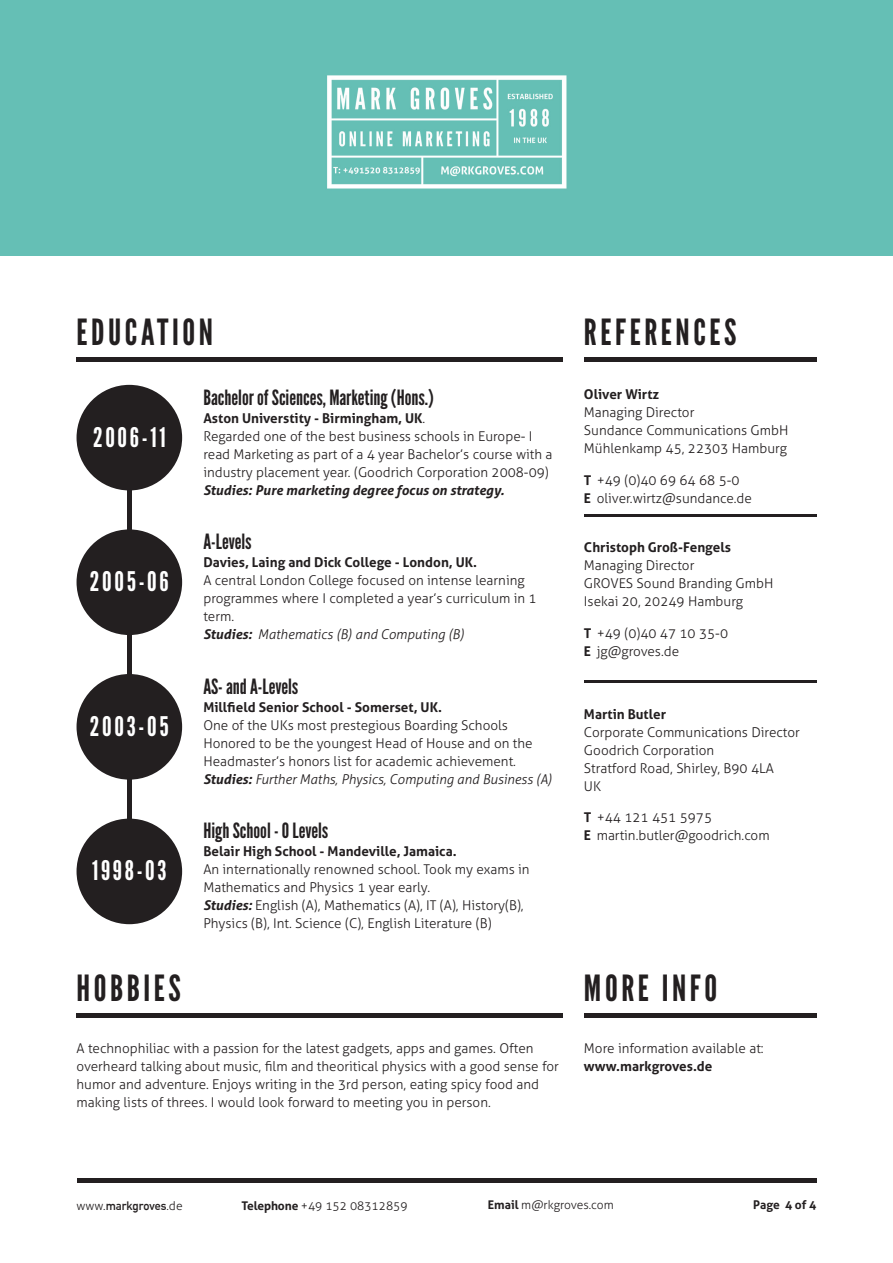
<style>
.page{position:relative;width:893px;height:1263px;background:#fff}
.page>*{position:absolute;margin:0;border:0;box-sizing:border-box;transform-origin:0 0}
.Body{font:36px "League Gothic";letter-spacing:.1em;color:#231f20}
.Body-2{font:27px "League Gothic";letter-spacing:.1em;color:#fff}
.t1{font:21px "League Gothic";color:#231f20}
.t2{font:300 13.5px/18px "Aller";color:#231f20}
.t3{font:700 13.5px "Aller";color:#231f20}
.t4{font:italic 300 13.5px "Aller";color:#231f20}
.t5{font:italic 700 13.5px "Aller";color:#231f20}
.t6{font:300 12px "Aller";color:#231f20}
.t7{font:12px "Alte DIN1451 Mittelschrift";color:#231f20}
.t8{font:700 12px "Aller";letter-spacing:-.005em;color:#231f20}
.s1{font-weight:300}
.s2{font-weight:700}
.s3{font-weight:700;font-style:italic}
.s4{font-family:"Aller";font-weight:300}
</style>
<div class="page">
<div style="left:0;top:0;width:893px;height:255px;background:#65bfb5"></div>
<hr style="left:77px;top:1178px;width:739px;height:4px;background:#231f20">
<hr style="left:127px;top:395px;width:4px;height:511px;background:#231f20">
<hr style="left:584px;top:514px;width:232px;height:2px;background:#231f20">
<hr style="left:584px;top:680px;width:232px;height:3px;background:#231f20">
<hr style="left:77px;top:357px;width:486px;height:4px;background:#231f20">
<hr style="left:77px;top:1013px;width:486px;height:4px;background:#231f20">
<hr style="left:584px;top:357px;width:232px;height:4px;background:#231f20">
<div style="left:77px;top:385px;width:105px;height:105px;background:#231f20;border-radius:50%"></div>
<div style="left:77px;top:529px;width:105px;height:106px;background:#231f20;border-radius:50%"></div>
<div style="left:77px;top:674px;width:105px;height:106px;background:#231f20;border-radius:50%"></div>
<div style="left:77px;top:819px;width:105px;height:105px;background:#231f20;border-radius:50%"></div>
<hr style="left:584px;top:1013px;width:232px;height:4px;background:#231f20">
<p class="Body" style="left:77px;top:311px;width:138px">EDUCATION</p>
<p class="Body-2" style="left:93px;top:421px;width:74px">2006-11</p>
<p class="Body-2" style="left:90px;top:565px;width:80px">2005-06</p>
<p class="Body-2" style="left:90px;top:710px;width:80px">2003-05</p>
<p class="Body-2" style="left:92px;top:854px;width:76px">1998-03</p>
<p class="Body" style="left:77px;top:967px;width:106px">HOBBIES</p>
<p class="t1" style="left:203px;top:384px;width:232px">Bachelor of Sciences, Marketing (Hons.)</p>
<p class="t3" style="left:203px;top:409px;width:223px">Aston Universtity - Birmingham, UK<span class="s1">.</span></p>
<p class="t2" style="left:203px;top:427px;width:351px">Regarded one of the best business schools in Europe- I read Marketing as part of a 4 year Bachelor’s course with a industry placement year. (Goodrich Corporation 2008-09)</p>
<p class="t5" style="left:203px;top:481px;width:302px">Studies: Pure marketing degree focus on strategy.</p>
<p class="t1" style="left:203px;top:529px;width:50px">A-Levels</p>
<p class="t3" style="left:203px;top:554px;width:275px">Davies, Laing and Dick College - London, UK.</p>
<p class="t2" style="left:203px;top:571px;width:335px">A central London College focused on intense learning programmes where I completed a year’s curriculum in 1 term.</p>
<p class="t4" style="left:203px;top:626px;width:262px"><span class="s2">Studies:</span> Mathematics (B) and Computing (B)</p>
<p class="t1" style="left:203px;top:674px;width:96px">AS- and A-Levels</p>
<p class="t3" style="left:203px;top:699px;width:240px">Millfield Senior School - Somerset, UK.</p>
<p class="t2" style="left:203px;top:716px;width:331px">One of the UKs most prestegious Boarding Schools<br>Honored to be the youngest Head of House and on the<br>Headmaster’s honors list for academic achievement.</p>
<p class="t4" style="left:203px;top:771px;width:350px"><span class="s2">Studies:</span> Further Maths, Physics, Computing and Business (A)</p>
<p class="t1" style="left:203px;top:818px;width:126px">High School - O Levels</p>
<p class="t3" style="left:203px;top:843px;width:255px">Belair High School - Mandeville, Jamaica.</p>
<p class="t2" style="left:203px;top:860px;width:328px">An internationally renowned school. Took my exams in<br>Mathematics and Physics 1 year early.</p>
<p class="t2" style="left:203px;top:896px;width:322px"><span class="s3">Studies:</span> English (A), Mathematics (A), IT (A), History(B),<br>Physics (B), Int. Science (C), English Literature (B)</p>
<p class="Body" style="left:584px;top:311px;width:154px">REFERENCES</p>
<p class="t3" style="left:584px;top:386px;width:77px">Oliver Wirtz</p>
<p class="t2" style="left:584px;top:403px;width:112px">Managing Director</p>
<p class="t2" style="left:584px;top:421px;width:206px">Sundance Communications GmbH</p>
<p class="t2" style="left:584px;top:439px;width:204px">Mühlenkamp 45, 22303 Hamburg</p>
<p class="t2" style="left:584px;top:471px;width:157px"><span class="s2">T</span> +49 (0)40 69 64 68 5-0</p>
<p class="t2" style="left:584px;top:489px;width:169px"><span class="s2">E</span> oliver.wirtz@sundance.de</p>
<p class="t3" style="left:584px;top:539px;width:148px">Christoph Groß-Fengels</p>
<p class="t2" style="left:584px;top:556px;width:112px">Managing Director</p>
<p class="t2" style="left:584px;top:574px;width:191px">GROVES Sound Branding GmbH</p>
<p class="t2" style="left:584px;top:592px;width:161px">Isekai 20, 20249 Hamburg</p>
<p class="t2" style="left:584px;top:624px;width:146px"><span class="s2">T</span> +49 (0)40 47 10 35-0</p>
<p class="t2" style="left:584px;top:642px;width:97px"><span class="s2">E</span> jg@groves.de</p>
<p class="t3" style="left:584px;top:705px;width:84px">Martin Butler</p>
<p class="t2" style="left:584px;top:723px;width:217px">Corporate Communications Director</p>
<p class="t2" style="left:584px;top:741px;width:132px">Goodrich Corporation</p>
<p class="t2" style="left:584px;top:759px;width:191px">Stratford Road, Shirley, B90 4LA</p>
<p class="t2" style="left:584px;top:777px;width:19px">UK</p>
<p class="t2" style="left:584px;top:808px;width:130px"><span class="s2">T</span> +44 121 451 5975</p>
<p class="t2" style="left:584px;top:826px;width:187px"><span class="s2">E</span> martin.butler@goodrich.com</p>
<p class="Body" style="left:584px;top:967px;width:135px">MORE INFO</p>
<p class="t2" style="left:77px;top:1039px;width:484px">A technophiliac with a passion for the latest gadgets, apps and games. Often overheard talking about music, film and theoritical physics with a good sense for humor and adventure. Enjoys writing in the 3rd person, eating spicy food and making lists of threes. I would look forward to meeting you in person.</p>
<p class="t2" style="left:584px;top:1039px;width:181px">More information available at:</p>
<p class="t3" style="left:584px;top:1058px;width:130px">www.markgroves.de</p>
<p class="t7" style="left:77px;top:1198px;width:108px"><span class="s4">www.</span>markgroves<span class="s4">.de</span></p>
<p class="t6" style="left:242px;top:1198px;width:168px"><span class="s2">Telephone</span> +49 152 08312859</p>
<p class="t6" style="left:488px;top:1197px;width:127px"><span class="s2">Email</span> m@rkgroves.com</p>
<p class="t8" style="left:753px;top:1197px;width:65px">Page 4 of 4</p>
</div>
